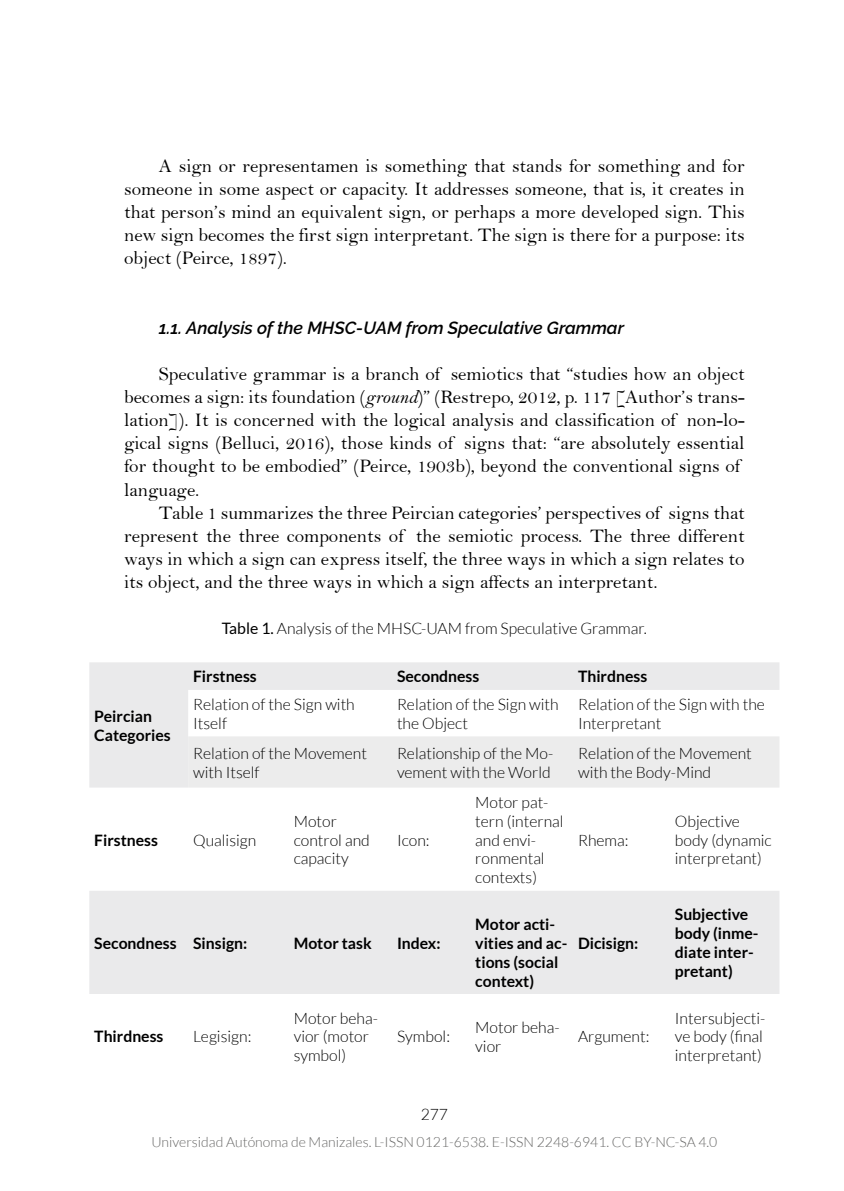
<style>
.page{position:relative;width:844px;height:1191px;background:#fff}
.page>*{position:absolute;margin:0;border:0;box-sizing:border-box;transform-origin:0 0}
.t1{font:19.25px/23.1px "Bell";color:#000;text-align:justify}
.t2{font:italic 600 17.5px "Raleway";color:#000}
.t3{font:300 15.75px/18.9px "Lato";color:#000}
.t4{font:700 15.75px/18.9px "Lato";color:#000}
.t5{font:300 14px "Lato";color:#686867}
.s1{font-family:"Bell MT Italic"}
.s2{font-weight:400}
</style>
<div class="page">
<svg style="left:89px;top:662px;width:690px;height:332px;fill:#f1f1f1"></svg>
<div style="left:188px;top:736px;width:591px;height:51px;background:#ececec"></div>
<p class="t1" style="left:124px;top:154px;width:622px;text-indent:35px">A sign or representamen is something that stands for something and for someone in some aspect or capacity. It addresses someone, that is, it creates in that person’s mind an equivalent sign, or perhaps a more developed sign. This new sign becomes the first sign interpretant. The sign is there for a purpose: its object (Peirce, 1897).</p>
<p class="t2" style="left:159px;top:317px;width:466px">1.1. Analysis of the MHSC-UAM from Speculative Grammar</p>
<p class="t1" style="left:124px;top:362px;width:622px;text-align:left;text-indent:35px">Speculative grammar is a branch of semiotics that “studies how an object becomes a sign: its foundation (<span class="s1">ground</span>)” (Restrepo, 2012, p. 117 [Author’s trans&shy;lation]). It is concerned with the logical analysis and classification of non-lo&shy;gical signs (Belluci, 2016), those kinds of signs that: “are absolutely essential for thought to be embodied” (Peirce, 1903b), beyond the conventional signs of language.</p>
<p class="t1" style="left:124px;top:501px;width:622px;text-indent:35px">Table 1 summarizes the three Peircian categories’ perspectives of signs that represent the three components of the semiotic process. The three different ways in which a sign can express itself, the three ways in which a sign relates to its object, and the three ways in which a sign affects an interpretant.</p>
<p class="t3" style="left:222px;top:619px;width:426px"><span class="s2">Table 1.</span> Analysis of the MHSC-UAM from Speculative Grammar.</p>
<p class="t4" style="left:94px;top:706px;width:78px">Peircian<br>Categories</p>
<p class="t4" style="left:193px;top:667px;width:65px">Firstness</p>
<p class="t4" style="left:397px;top:667px;width:84px">Secondness</p>
<p class="t4" style="left:578px;top:667px;width:71px">Thirdness</p>
<p class="t3" style="left:193px;top:695px;width:163px">Relation of the Sign with<br>Itself</p>
<p class="t3" style="left:397px;top:695px;width:163px">Relation of the Sign with the Object</p>
<p class="t3" style="left:578px;top:695px;width:188px">Relation of the Sign with the<br>Interpretant</p>
<p class="t3" style="left:193px;top:744px;width:175px">Relation of the Movement with Itself</p>
<p class="t3" style="left:397px;top:744px;width:158px">Relationship of the Mo&shy;vement with the World</p>
<p class="t3" style="left:578px;top:744px;width:175px">Relation of the Movement with the Body-Mind</p>
<p class="t4" style="left:94px;top:830px;width:65px">Firstness</p>
<p class="t3" style="left:193px;top:830px;width:65px">Qualisign</p>
<p class="t3" style="left:293px;top:811px;width:78px">Motor control and capacity</p>
<p class="t3" style="left:397px;top:830px;width:34px">Icon:</p>
<p class="t3" style="left:475px;top:792px;width:90px">Motor pat&shy;tern (internal and envi&shy;ronmental contexts)</p>
<p class="t3" style="left:578px;top:830px;width:52px">Rhema:</p>
<p class="t4" style="left:94px;top:933px;width:154px">Secondness Sinsign:</p>
<p class="t4" style="left:293px;top:933px;width:79px">Motor task</p>
<p class="t4" style="left:397px;top:933px;width:45px">Index:</p>
<p class="t4" style="left:475px;top:914px;width:93px">Motor acti&shy;vities and ac&shy;tions (social context)</p>
<p class="t4" style="left:578px;top:933px;width:62px">Dicisign:</p>
<p class="t4" style="left:94px;top:1027px;width:71px">Thirdness</p>
<p class="t3" style="left:193px;top:1027px;width:60px">Legisign:</p>
<p class="t3" style="left:293px;top:1008px;width:86px">Motor beha&shy;vior (motor symbol)</p>
<p class="t3" style="left:397px;top:1027px;width:54px">Symbol:</p>
<p class="t3" style="left:475px;top:1018px;width:86px">Motor beha&shy;vior</p>
<p class="t3" style="left:578px;top:1027px;width:73px">Argument:</p>
<p class="t3" style="left:420px;top:1104px;width:29px">277</p>
<p class="t3" style="left:674px;top:811px;width:98px">Objective body (dynamic interpretant)</p>
<p class="t4" style="left:674px;top:905px;width:85px">Subjective body (inme&shy;diate inter&shy;pretant)</p>
<p class="t3" style="left:674px;top:1008px;width:92px">Intersubjecti&shy;ve body (final interpretant)</p>
<p class="t5" style="left:151px;top:1134px;width:567px">Universidad Autónoma de Manizales. L-ISSN 0121-6538. E-ISSN 2248-6941. CC BY-NC-SA 4.0</p>
</div>
